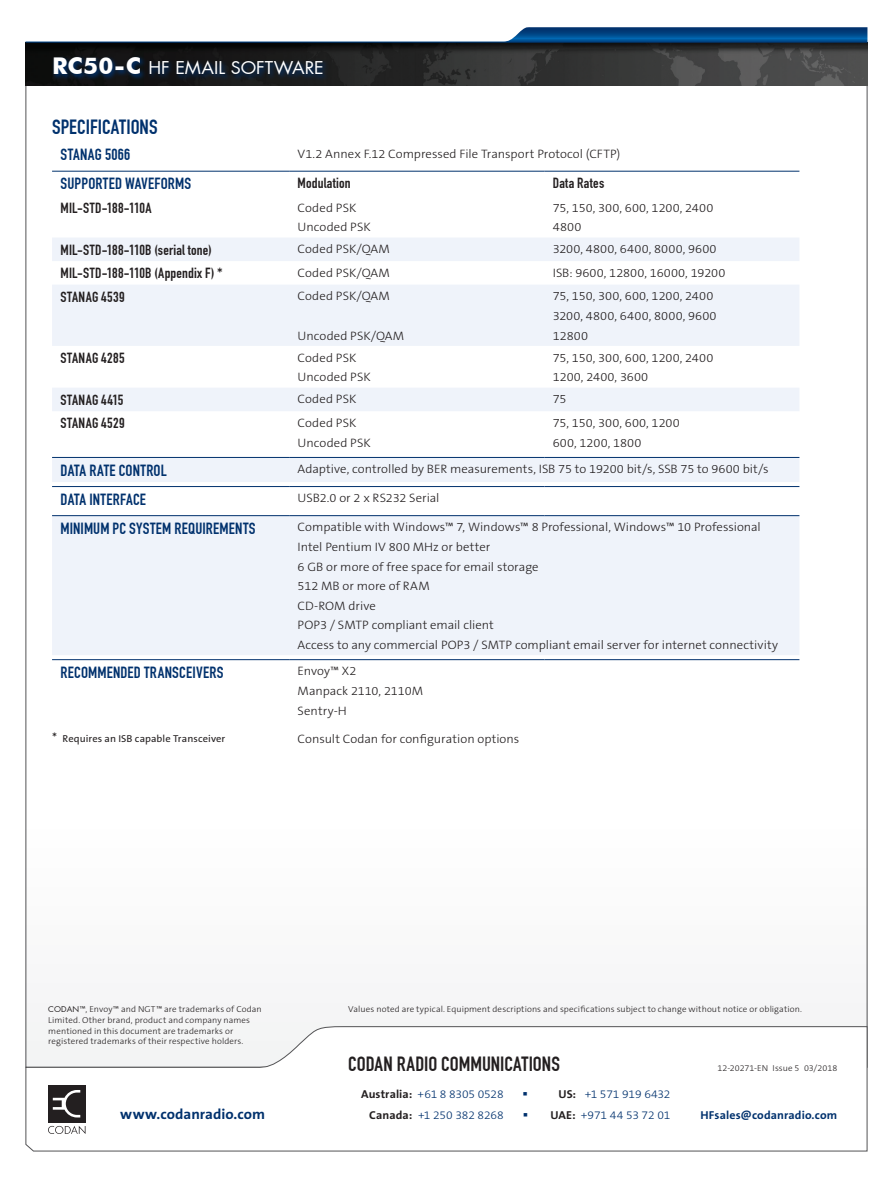
<style>
.page{position:relative;width:893px;height:1188px;background:#fff}
.page>*{position:absolute;margin:0;border:0;box-sizing:border-box;transform-origin:0 0}
.t1{font:20.1px "DIN Engschrift Alternate";color:#231f20;scale:1.04 1}
.Title_A{font:20.1px "DIN Engschrift Alternate";letter-spacing:.005em;color:#00316d;scale:1.04 1}
.Heading_B{font:17.25px "Futura";color:#fff;scale:1.04 1}
.Table_Title_A{font:15.9px "DIN Engschrift Alternate";letter-spacing:.015em;color:#00316d;scale:1.04 1}
.Table_Title_B{font:14.4px "DIN Engschrift Alternate";letter-spacing:.015em;color:#231f20;scale:1.04 1}
.t2{font:700 14.4px "The Sans B7";color:#00316d;scale:1.04 1}
.Table_Body_A{font:300 12.3px "The Sans B3";color:#231f20;scale:1.04 1}
.t3{font:300 11.55px/21px "The Sans B3";letter-spacing:-.01em;color:#00316d;text-align:right;scale:1.04 1}
.t4{font:700 11.55px "The Sans B7";letter-spacing:.01em;color:#00316d;scale:1.04 1}
.t5{font:11.55px "Wingdings";color:#00316d;scale:1.04 1}
.Footer_B{font:10.05px "The Sans B5 Plain";letter-spacing:.01em;color:#231f20;scale:1.04 1}
.Footer_B-2{font:300 8.7px/10.8px "The Sans B3";letter-spacing:.01em;color:#231f20;scale:1.04 1}
.s1{font-family:"Futura BT";font-weight:700;font-size:23.1px}
.s2{font-size:12.9px}
.s3{font-family:"Futura";font-weight:400;font-size:7.8px}
.s4{font-family:"The Sans B7";font-weight:700;color:#231f20}
</style>
<div class="page">
<img style="left:26px;top:43px;width:841px;height:42px">
<svg style="left:26px;top:27px;width:841px;height:16px"></svg>
<svg style="left:25px;top:1026px;width:843px;height:126px"></svg>
<div style="left:48px;top:1085px;width:38px;height:37px;background:#231f20"></div>
<svg style="left:53px;top:1090px;width:27px;height:27px"></svg>
<svg style="left:48px;top:1126px;width:38px;height:8px"></svg>
<svg style="left:51px;top:55px;width:278px;height:26px"></svg>
<svg style="left:52px;top:238px;width:747px;height:417px;fill:#eff3fa"></svg>
<hr style="left:52px;top:171px;width:237px;height:1px;background:#00316d">
<hr style="left:289px;top:171px;width:255px;height:1px;background:#00316d">
<hr style="left:544px;top:171px;width:255px;height:1px;background:#00316d">
<hr style="left:52px;top:457px;width:237px;height:1px;background:#00316d">
<hr style="left:289px;top:457px;width:255px;height:1px;background:#00316d">
<hr style="left:544px;top:457px;width:255px;height:1px;background:#00316d">
<hr style="left:52px;top:486px;width:237px;height:1px;background:#00316d">
<hr style="left:289px;top:486px;width:255px;height:1px;background:#00316d">
<hr style="left:544px;top:486px;width:255px;height:1px;background:#00316d">
<hr style="left:52px;top:515px;width:237px;height:1px;background:#00316d">
<hr style="left:289px;top:515px;width:255px;height:1px;background:#00316d">
<hr style="left:544px;top:515px;width:255px;height:1px;background:#00316d">
<hr style="left:52px;top:659px;width:237px;height:1px;background:#00316d">
<hr style="left:289px;top:659px;width:255px;height:1px;background:#00316d">
<hr style="left:544px;top:659px;width:255px;height:1px;background:#00316d">
<p class="Heading_B" style="left:52px;top:56px;width:263px"><span class="s1">RC50-C</span> HF EMAIL SOFTWARE</p>
<p class="Title_A" style="left:52px;top:115px;width:103px">SPECIFICATIONS</p>
<p class="Table_Title_A" style="left:61px;top:145px;width:69px">STANAG 5066</p>
<p class="Table_Body_A" style="left:298px;top:147px;width:312px">V1.2 Annex F.12 Compressed File Transport Protocol (CFTP)</p>
<p class="Table_Title_A" style="left:61px;top:175px;width:127px">SUPPORTED WAVEFORMS</p>
<p class="Table_Title_B" style="left:298px;top:175px;width:52px">Modulation</p>
<p class="Table_Title_B" style="left:553px;top:175px;width:51px">Data Rates</p>
<p class="Table_Title_B" style="left:61px;top:199px;width:89px">MIL-STD-188-110A</p>
<p class="Table_Body_A" style="left:298px;top:201px;width:58px">Coded PSK</p>
<p class="Table_Body_A" style="left:298px;top:221px;width:72px">Uncoded PSK</p>
<p class="Table_Body_A" style="left:553px;top:201px;width:156px">75, 150, 300, 600, 1200, 2400</p>
<p class="Table_Body_A" style="left:553px;top:221px;width:29px">4800</p>
<p class="Table_Title_B" style="left:61px;top:241px;width:147px">MIL-STD-188-110B (serial tone)</p>
<p class="Table_Body_A" style="left:298px;top:243px;width:90px">Coded PSK/QAM</p>
<p class="Table_Body_A" style="left:553px;top:243px;width:159px">3200, 4800, 6400, 8000, 9600</p>
<p class="Table_Title_B" style="left:61px;top:265px;width:157px">MIL-STD-188-110B (Appendix F) *</p>
<p class="Table_Body_A" style="left:298px;top:266px;width:90px">Coded PSK/QAM</p>
<p class="Table_Body_A" style="left:553px;top:266px;width:167px">ISB: 9600, 12800, 16000, 19200</p>
<p class="Table_Title_B" style="left:61px;top:288px;width:63px">STANAG 4539</p>
<p class="Table_Body_A" style="left:298px;top:290px;width:90px">Coded PSK/QAM</p>
<p class="Table_Body_A" style="left:298px;top:329px;width:104px">Uncoded PSK/QAM</p>
<p class="Table_Body_A" style="left:553px;top:290px;width:156px">75, 150, 300, 600, 1200, 2400</p>
<p class="Table_Body_A" style="left:553px;top:310px;width:159px">3200, 4800, 6400, 8000, 9600</p>
<p class="Table_Body_A" style="left:553px;top:329px;width:35px">12800</p>
<p class="Table_Title_B" style="left:61px;top:350px;width:63px">STANAG 4285</p>
<p class="Table_Body_A" style="left:298px;top:351px;width:58px">Coded PSK</p>
<p class="Table_Body_A" style="left:298px;top:371px;width:72px">Uncoded PSK</p>
<p class="Table_Body_A" style="left:553px;top:351px;width:156px">75, 150, 300, 600, 1200, 2400</p>
<p class="Table_Body_A" style="left:553px;top:371px;width:93px">1200, 2400, 3600</p>
<p class="Table_Title_B" style="left:61px;top:391px;width:62px">STANAG 4415</p>
<p class="Table_Body_A" style="left:298px;top:393px;width:58px">Coded PSK</p>
<p class="Table_Body_A" style="left:553px;top:393px;width:15px">75</p>
<p class="Table_Title_B" style="left:61px;top:415px;width:63px">STANAG 4529</p>
<p class="Table_Body_A" style="left:298px;top:417px;width:58px">Coded PSK</p>
<p class="Table_Body_A" style="left:298px;top:436px;width:72px">Uncoded PSK</p>
<p class="Table_Body_A" style="left:553px;top:417px;width:124px">75, 150, 300, 600, 1200</p>
<p class="Table_Body_A" style="left:553px;top:436px;width:87px">600, 1200, 1800</p>
<p class="Table_Title_A" style="left:61px;top:461px;width:104px">DATA RATE CONTROL</p>
<p class="Table_Body_A" style="left:298px;top:463px;width:454px">Adaptive, controlled by BER measurements, ISB 75 to 19200 bit/s, SSB 75 to 9600 bit/s</p>
<p class="Table_Title_A" style="left:61px;top:490px;width:84px">DATA INTERFACE</p>
<p class="Table_Body_A" style="left:298px;top:492px;width:138px">USB2.0 or 2 x RS232 Serial</p>
<p class="Table_Title_A" style="left:61px;top:519px;width:189px">MINIMUM PC SYSTEM REQUIREMENTS</p>
<p class="Table_Body_A" style="left:298px;top:521px;width:447px">Compatible with Windows™ 7, Windows™ 8 Professional, Windows™ 10 Professional</p>
<p class="Table_Body_A" style="left:298px;top:541px;width:187px">Intel Pentium IV 800 MHz or better</p>
<p class="Table_Body_A" style="left:298px;top:560px;width:233px">6 GB or more of free space for email storage</p>
<p class="Table_Body_A" style="left:298px;top:580px;width:129px">512 MB or more of RAM</p>
<p class="Table_Body_A" style="left:298px;top:599px;width:77px">CD-ROM drive</p>
<p class="Table_Body_A" style="left:298px;top:619px;width:190px">POP3 / SMTP compliant email client</p>
<p class="Table_Body_A" style="left:298px;top:638px;width:463px">Access to any commercial POP3 / SMTP compliant email server for internet connectivity</p>
<p class="Table_Title_A" style="left:61px;top:663px;width:158px">RECOMMENDED TRANSCEIVERS</p>
<p class="Table_Body_A" style="left:298px;top:665px;width:58px">Envoy™ X2</p>
<p class="Table_Body_A" style="left:298px;top:685px;width:122px">Manpack 2110, 2110M</p>
<p class="Table_Body_A" style="left:298px;top:704px;width:49px">Sentry-H</p>
<p class="Footer_B" style="left:52px;top:733px;width:168px"><span class="s2">*</span> Requires an ISB capable Transceiver</p>
<p class="Table_Body_A" style="left:298px;top:732px;width:215px">Consult Codan for configuration options</p>
<p class="Footer_B-2" style="left:48px;top:1004px;width:207px"><span class="s3">CODAN</span>™, Envoy™ and NGT™ are trademarks of Codan Limited. Other brand, product and company names mentioned in this document are trademarks or registered trademarks of their respective holders.</p>
<p class="Footer_B-2" style="left:348px;top:1004px;width:438px">Values noted are typical. Equipment descriptions and specifications subject to change without notice or obligation.</p>
<p class="Footer_B-2" style="left:717px;top:1063px;width:117px">12-20271-EN Issue 5 03/2018</p>
<h1 class="t1" style="left:348px;top:1052px;width:205px">CODAN RADIO COMMUNICATIONS</h1>
<p class="t2" style="left:120px;top:1107px;width:141px">www.codanradio.com</p>
<p class="t3" style="left:361px;top:1084px;width:139px"><span class="s4">Australia:</span> +61 8 8305 0528<br><span class="s4">Canada:</span> +1 250 382 8268</p>
<p class="t5" style="left:523px;top:1088px;width:7px">▪</p>
<p class="t3" style="left:558px;top:1084px;width:109px"><span class="s4">US:</span> +1 571 919 6432</p>
<p class="t3" style="left:523px;top:1105px;width:144px">▪ <span class="s4">UAE:</span> +971 44 53 72 01</p>
<p class="t4" style="left:700px;top:1109px;width:133px">HFsales@codanradio.com</p>
</div>
